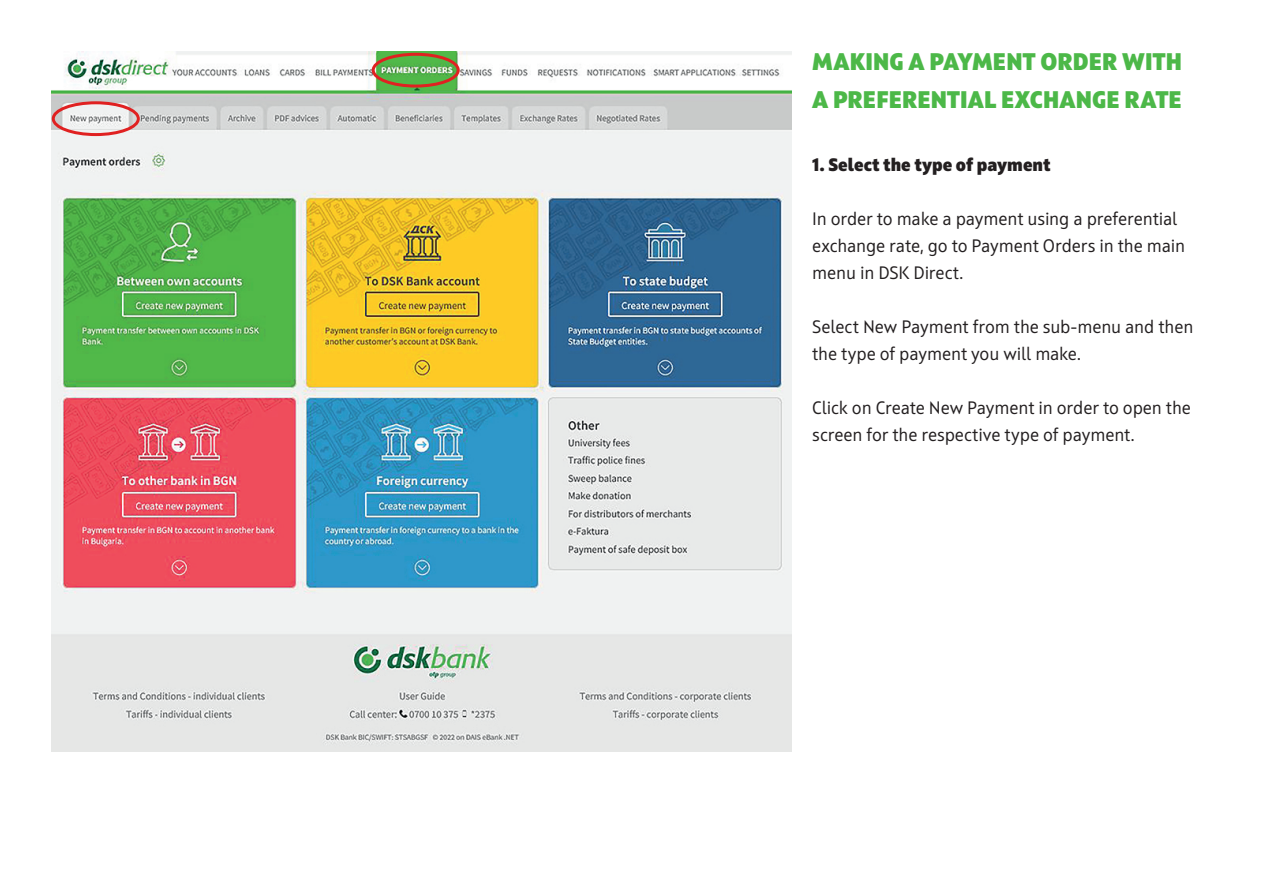
<style>
.page{position:relative;width:1263px;height:893px;background:#fff}
.page>*{position:absolute;margin:0;border:0;box-sizing:border-box;transform-origin:0 0}
.vutreshno_zaglavie{font:800 24px "Squad";color:#4cb848}
.t1{font:18px/27px "Squad";letter-spacing:-.005em;color:#231f20}
.t2{font:800 18px "Squad";letter-spacing:.005em;color:#231f20}
</style>
<div class="page">
<img style="left:51px;top:51px;width:741px;height:701px">
<div style="left:52px;top:101px;width:88px;height:35px;border:3px solid #e02121;border-radius:50%"></div>
<div style="left:372px;top:53px;width:88px;height:35px;border:3px solid #e02121;border-radius:50%"></div>
<p class="vutreshno_zaglavie" style="left:812px;top:45px;width:371px">MAKING A PAYMENT ORDER WITH</p>
<p class="vutreshno_zaglavie" style="left:812px;top:84px;width:371px">A PREFERENTIAL EXCHANGE RATE</p>
<p class="t2" style="left:812px;top:152px;width:240px">1. Select the type of payment</p>
<p class="t1" style="left:812px;top:205px;width:374px">In order to make a payment using a preferential exchange rate, go to Payment Orders in the main menu in DSK Direct.</p>
<p class="t1" style="left:812px;top:313px;width:383px">Select New Payment from the sub-menu and then the type of payment you will make.</p>
<p class="t1" style="left:812px;top:394px;width:380px">Click on Create New Payment in order to open the screen for the respective type of payment.</p>
</div>
